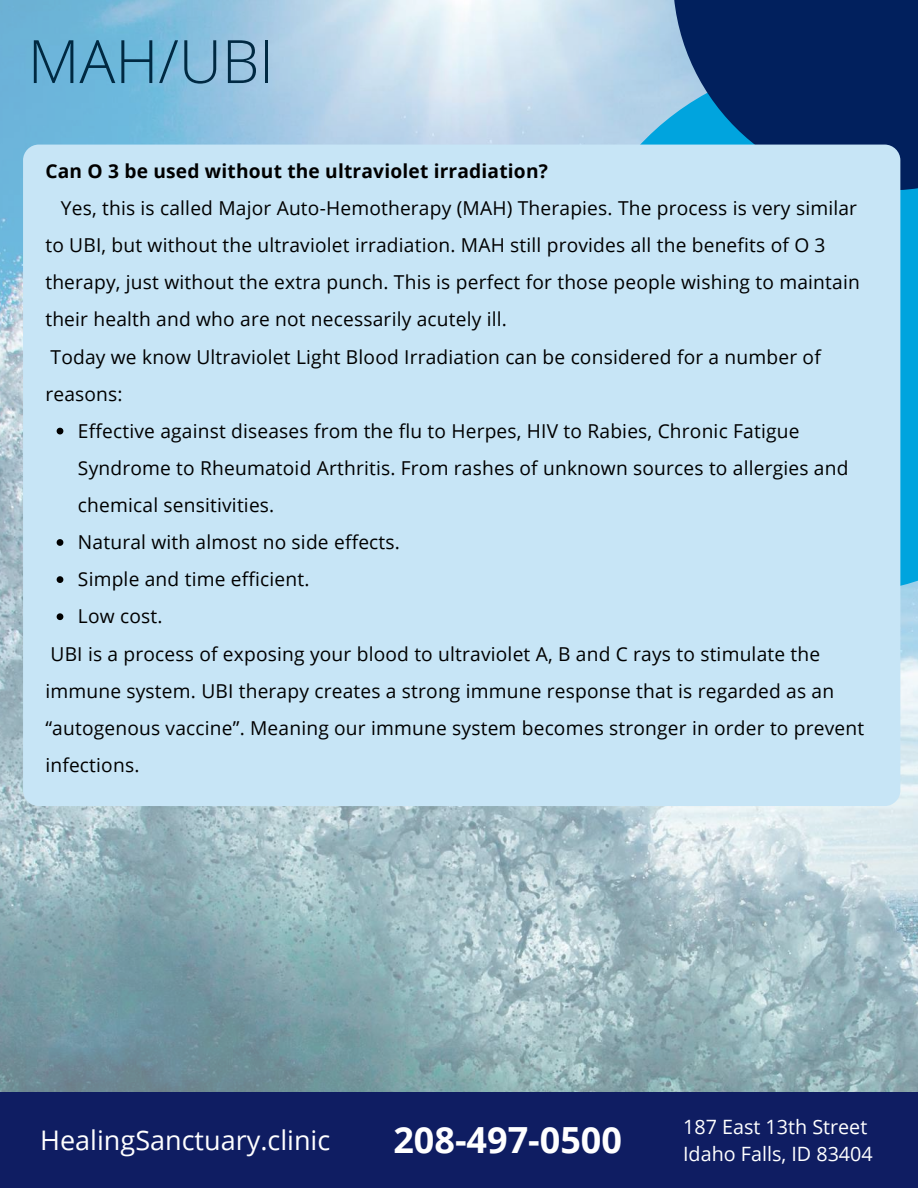
<style>
.page{position:relative;width:918px;height:1188px;background:#fff}
.page>*{position:absolute;margin:0;border:0;box-sizing:border-box;transform-origin:0 0}
.t1{font:300 59.85px "Open Sans";color:#002942}
.t2{font:700 36px "Open Sans";color:#fff}
.t3{font:27px "Open Sans";color:#fff}
.t4{font:19.8px/27.2px "Open Sans";color:#fff}
.t5{font:19.2px/37.2px "Open Sans";letter-spacing:.01em;color:#000}
.t6{font:700 19.2px "Open Sans";letter-spacing:.01em;color:#000}
</style>
<div class="page">
<img style="left:0;top:0;width:918px;height:1092px">
<svg style="left:532px;top:0;width:141px;height:145px;background:#c3dbec"></svg>
<svg style="left:568px;top:61px;width:350px;height:533px;background:#63bde4"></svg>
<div style="left:0;top:1092px;width:918px;height:96px;background:#0f1d62"></div>
<svg style="left:673px;top:0;width:245px;height:190px;background:#09316c"></svg>
<div style="left:23px;top:145px;width:877px;height:661px;background:#c7e5f6;border-radius:16px"></div>
<svg style="left:57px;top:428px;width:6px;height:6px"></svg>
<svg style="left:57px;top:539px;width:6px;height:7px"></svg>
<svg style="left:57px;top:576px;width:6px;height:7px"></svg>
<svg style="left:57px;top:613px;width:6px;height:7px"></svg>
<h1 class="t1" style="left:28px;top:20px;width:248px">MAH/UBI</h1>
<p class="t6" style="left:45px;top:157px;width:504px">Can O 3 be used without the ultraviolet irradiation?</p>
<p class="t5" style="left:45px;top:189px;width:816px;text-indent:16px">Yes, this is called Major Auto-Hemotherapy (MAH) Therapies. The process is very similar to UBI, but without the ultraviolet irradiation. MAH still provides all the benefits of O 3 therapy, just without the extra punch. This is perfect for those people wishing to maintain their health and who are not necessarily acutely ill.<br>Today we know Ultraviolet Light Blood Irradiation can be considered for a number of reasons:</p>
<p class="t5" style="left:78px;top:412px;width:772px">Effective against diseases from the flu to Herpes, HIV to Rabies, Chronic Fatigue Syndrome to Rheumatoid Arthritis. From rashes of unknown sources to allergies and chemical sensitivities.<br>Natural with almost no side effects.<br>Simple and time efficient.<br>Low cost.</p>
<p class="t5" style="left:45px;top:635px;width:820px">UBI is a process of exposing your blood to ultraviolet A, B and C rays to stimulate the immune system. UBI therapy creates a strong immune response that is regarded as an “autogenous vaccine”. Meaning our immune system becomes stronger in order to prevent infections.</p>
<h3 class="t3" style="left:40px;top:1121px;width:292px">HealingSanctuary.clinic</h3>
<h2 class="t2" style="left:393px;top:1115px;width:230px">208-497-0500</h2>
<p class="t4" style="left:683px;top:1112px;width:191px">187 East 13th Street<br>Idaho Falls, ID 83404</p>
</div>
